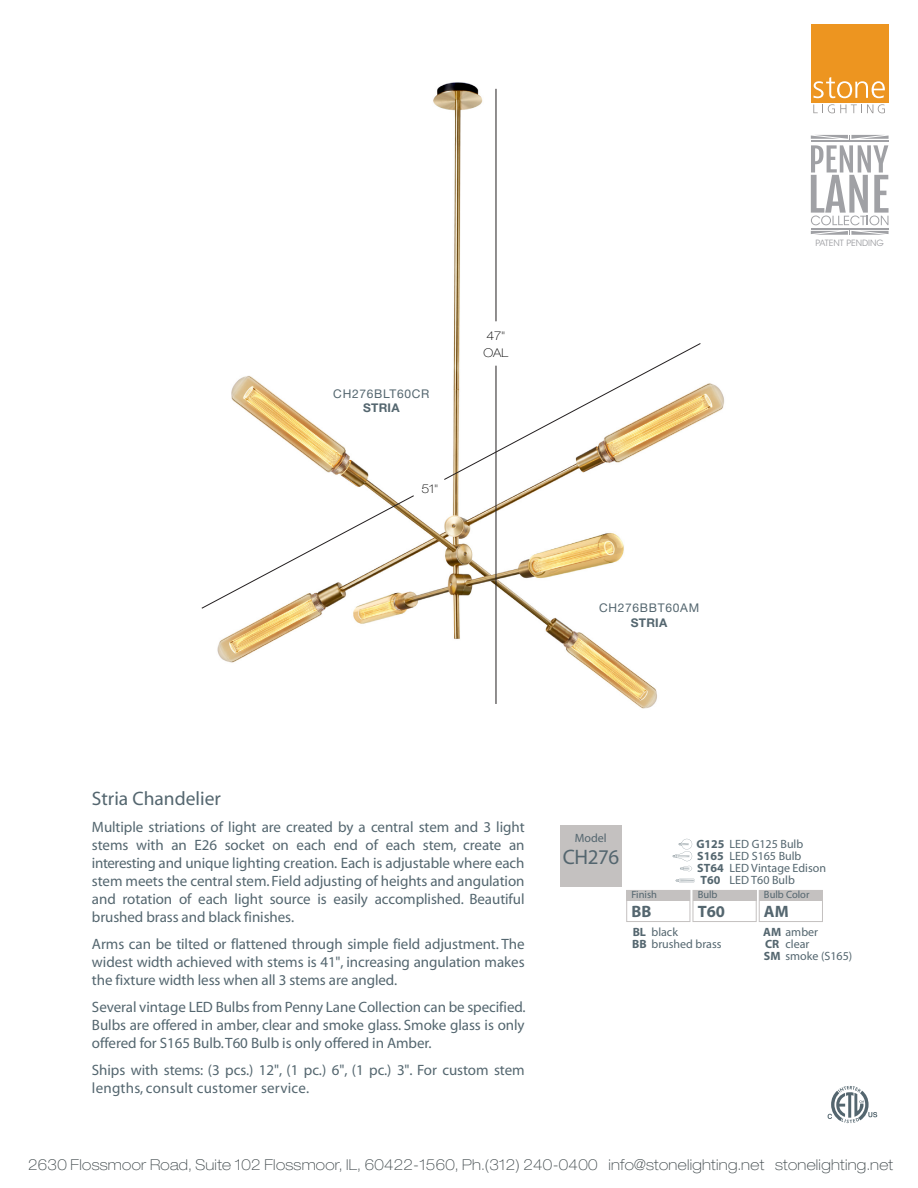
<style>
.page{position:relative;width:918px;height:1188px;background:#fff}
.page>*{position:absolute;margin:0;border:0;box-sizing:border-box;transform-origin:0 0}
.t1{font:21px "Myriad";letter-spacing:-.02em;color:#54666f}
.t2{font:19.5px "Myriad";color:#54666f}
.t3{font:700 16.5px "Myriad";color:#54666f}
.t4{font:15px/18px "Myriad";letter-spacing:-.005em;color:#54666f;text-align:justify}
.t5{font:100 expanded 15px "Helvetica Neue LT Std";letter-spacing:.02em;color:#3f484b}
.t6{font:12px/12px "Myriad";color:#54666f}
.t7{font:700 12px/12px "Myriad";color:#54666f}
.t8{font:12px "Helvetica Neue LT Std";letter-spacing:.06em;color:#54666f}
.t9{font:700 12px "Helvetica Neue LT Std";letter-spacing:.02em;color:#54666f}
.t10{font:100 expanded 12px/16.2px "Helvetica Neue LT Std";color:#000}
.t11{font:10.5px "Myriad";color:#54666f}
.t12{font:8.55px "ITC Avant Garde Std";color:#a0a1a5}
.s1{font-weight:400}
.s2{font-weight:700}
</style>
<div class="page">
<svg style="left:828px;top:1086px;width:49px;height:37px"></svg>
<svg style="left:813px;top:104px;width:72px;height:9px"></svg>
<div style="left:811px;top:24px;width:78px;height:78px;background:#ed9520"></div>
<svg style="left:813px;top:77px;width:72px;height:21px"></svg>
<svg style="left:811px;top:135px;width:78px;height:100px"></svg>
<hr style="left:811px;top:228px;width:78px;height:2px;background:#a0a1a5">
<div style="left:560px;top:825px;width:61px;height:61px;background:#c4c1c0"></div>
<div style="left:693px;top:890px;width:64px;height:32px;border:1px solid #c4c1c0"></div>
<div style="left:759px;top:890px;width:64px;height:32px;border:1px solid #c4c1c0"></div>
<div style="left:759px;top:890px;width:63px;height:11px;background:#c4c1c0"></div>
<div style="left:693px;top:890px;width:63px;height:11px;background:#c4c1c0"></div>
<div style="left:626px;top:890px;width:64px;height:32px;border:1px solid #c4c1c0"></div>
<div style="left:627px;top:890px;width:63px;height:11px;background:#c4c1c0"></div>
<svg style="left:676px;top:879px;width:19px;height:3px"></svg>
<svg style="left:673px;top:839px;width:19px;height:32px"></svg>
<img style="left:217px;top:82px;width:507px;height:627px">
<svg style="left:201px;top:495px;width:213px;height:114px"></svg>
<svg style="left:444px;top:343px;width:257px;height:137px"></svg>
<hr style="left:496px;top:89px;width:1px;height:232px;background:#231f20">
<hr style="left:496px;top:366px;width:1px;height:338px;background:#231f20">
<p class="t8" style="left:333px;top:387px;width:98px">CH276BLT60CR</p>
<p class="t9" style="left:363px;top:401px;width:38px">STRIA</p>
<p class="t10" style="left:421px;top:481px;width:19px">51"</p>
<p class="t10" style="left:483px;top:328px;width:26px">47"<br>OAL</p>
<p class="t8" style="left:599px;top:601px;width:102px">CH276BBT60AM</p>
<p class="t9" style="left:631px;top:615px;width:38px">STRIA</p>
<p class="t12" style="left:815px;top:238px;width:70px">PATENT PENDING</p>
<h2 class="t2" style="left:92px;top:789px;width:130px">Stria Chandelier</h2>
<p class="t4" style="left:92px;top:819px;width:434px">Multiple striations of light are created by a central stem and 3 light stems with an E26 socket on each end of each stem, create an interesting and unique lighting creation. Each is adjustable where each stem meets the central stem. Field adjusting of heights and angulation and rotation of each light source is easily accomplished. Beautiful brushed brass and black finishes.</p>
<p class="t4" style="left:92px;top:936px;width:434px">Arms can be tilted or flattened through simple field adjustment. The widest width achieved with stems is 41", increasing angulation makes the fixture width less when all 3 stems are angled.</p>
<p class="t4" style="left:92px;top:999px;width:435px">Several vintage LED Bulbs from Penny Lane Collection can be specified.<br>Bulbs are offered in amber, clear and smoke glass. Smoke glass is only offered for S165 Bulb. T60 Bulb is only offered in Amber.</p>
<p class="t4" style="left:92px;top:1062px;width:434px">Ships with stems: (3 pcs.) 12", (1 pc.) 6", (1 pc.) 3". For custom stem lengths, consult customer service.</p>
<p class="t6" style="left:575px;top:833px;width:33px">Model</p>
<h1 class="t1" style="left:563px;top:846px;width:58px">CH276</h1>
<p class="t7" style="left:696px;top:839px;width:108px">G125 <span class="s1">LED G125 Bulb<br></span>S165<br>ST64<br>T60</p>
<p class="t6" style="left:730px;top:851px;width:98px">LED S165 Bulb<br>LED Vintage Edison<br>LED T60 Bulb</p>
<p class="t11" style="left:631px;top:890px;width:27px">Finish</p>
<p class="t11" style="left:698px;top:890px;width:21px">Bulb</p>
<p class="t11" style="left:764px;top:890px;width:47px">Bulb Color</p>
<p class="t6" style="left:632px;top:927px;width:91px"><span class="s2">BL<br>BB</span> brushed brass</p>
<p class="t3" style="left:631px;top:903px;width:21px">BB</p>
<p class="t3" style="left:698px;top:903px;width:29px">T60</p>
<p class="t3" style="left:764px;top:903px;width:26px">AM</p>
<p class="t6" style="left:652px;top:927px;width:28px">black</p>
<p class="t6" style="left:763px;top:927px;width:91px"><span class="s2">AM</span> amber<br><span class="s2">CR<br>SM</span> smoke (S165)</p>
<p class="t6" style="left:786px;top:939px;width:25px">clear</p>
<p class="t5" style="left:28px;top:1155px;width:866px">2630 Flossmoor Road, Suite 102 Flossmoor, IL, 60422-1560, Ph.(312) 240-0400 info@stonelighting.net stonelighting.net</p>
</div>
